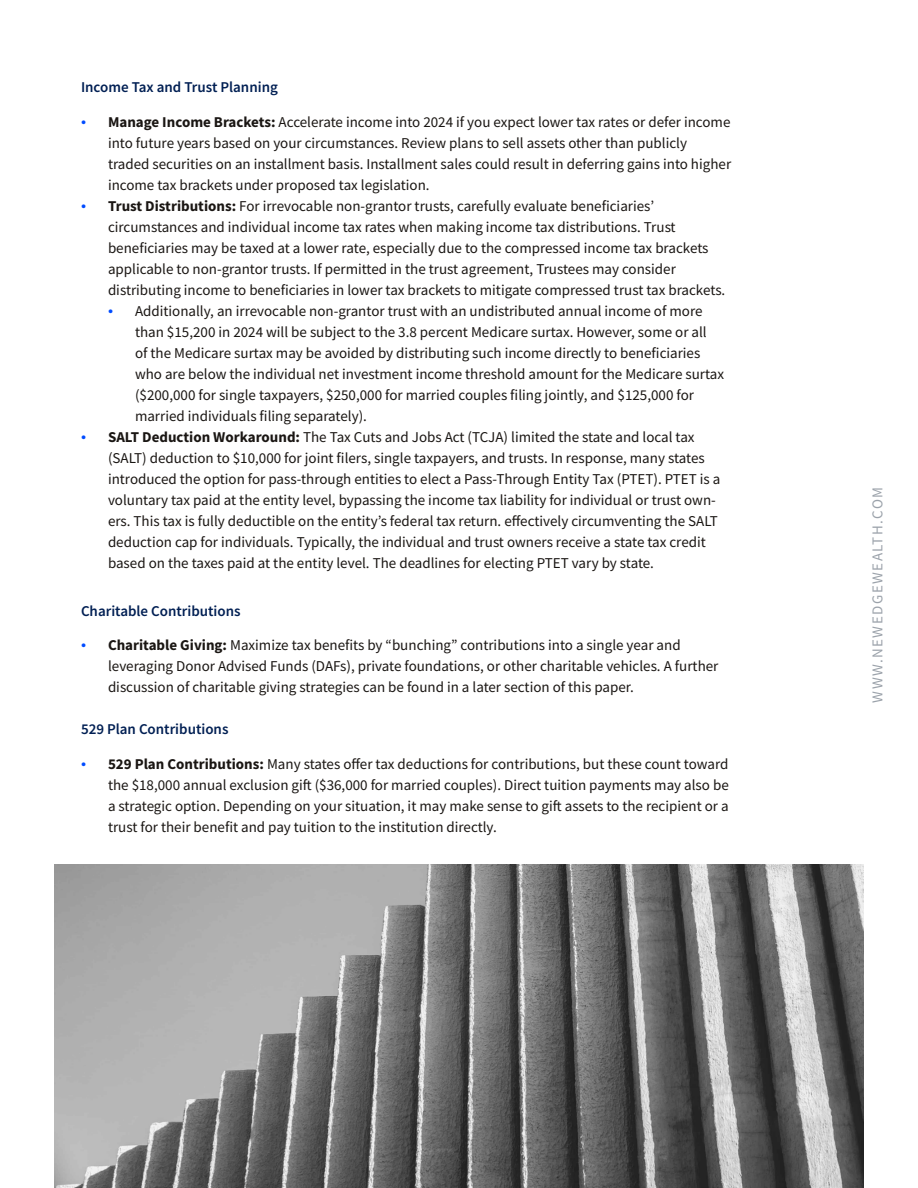
<style>
.page{position:relative;width:918px;height:1188px;background:#fff}
.page>*{position:absolute;margin:0;border:0;box-sizing:border-box;transform-origin:0 0}
.t1{font:15px/21px "Source Sans Pro";color:#1a1613}
.t2{font:600 15px "Source Sans Pro";color:#011f53}
.t3{font:15px "Source Sans Pro";letter-spacing:.1em;color:#9ba2aa}
.s1{font-family:"Myriad Pro";font-size:18px;color:#004cff}
.s2{font-weight:700}
</style>
<div class="page">
<img style="left:54px;top:864px;width:810px;height:324px">
<p class="t2" style="left:81px;top:78px;width:198px">Income Tax and Trust Planning</p>
<p class="t1" style="left:108px;top:111px;width:625px;text-indent:-27px"><span class="s1">•</span> <span class="s2">Manage Income Brackets:</span> Accelerate income into 2024 if you expect lower tax rates or defer income into future years based on your circumstances. Review plans to sell assets other than publicly traded securities on an installment basis. Installment sales could result in deferring gains into higher income tax brackets under proposed tax legislation.</p>
<p class="t1" style="left:108px;top:195px;width:619px;text-indent:-27px"><span class="s1">•</span> <span class="s2">Trust Distributions:</span> For irrevocable non-grantor trusts, carefully evaluate beneficiaries’ circumstances and individual income tax rates when making income tax distributions. Trust beneficiaries may be taxed at a lower rate, especially due to the compressed income tax brackets applicable to non-grantor trusts. If permitted in the trust agreement, Trustees may consider distributing income to beneficiaries in lower tax brackets to mitigate compressed trust tax brackets.</p>
<p class="t1" style="left:135px;top:300px;width:591px;text-indent:-27px"><span class="s1">•</span> Additionally, an irrevocable non-grantor trust with an undistributed annual income of more than $15,200 in 2024 will be subject to the 3.8 percent Medicare surtax. However, some or all<br>of the Medicare surtax may be avoided by distributing such income directly to beneficiaries who are below the individual net investment income threshold amount for the Medicare surtax ($200,000 for single taxpayers, $250,000 for married couples filing jointly, and $125,000 for married individuals filing separately).</p>
<p class="t1" style="left:108px;top:426px;width:614px;text-indent:-27px"><span class="s1">•</span> <span class="s2">SALT Deduction Workaround:</span> The Tax Cuts and Jobs Act (TCJA) limited the state and local tax (SALT) deduction to $10,000 for joint filers, single taxpayers, and trusts. In response, many states introduced the option for pass-through entities to elect a Pass-Through Entity Tax (PTET). PTET is a voluntary tax paid at the entity level, bypassing the income tax liability for individual or trust own&shy;ers. This tax is fully deductible on the entity’s federal tax return. effectively circumventing the SALT deduction cap for individuals. Typically, the individual and trust owners receive a state tax credit based on the taxes paid at the entity level. The deadlines for electing PTET vary by state.</p>
<p class="t2" style="left:81px;top:601px;width:161px">Charitable Contributions</p>
<p class="t1" style="left:108px;top:635px;width:612px;text-indent:-27px"><span class="s1">•</span> <span class="s2">Charitable Giving:</span> Maximize tax benefits by “bunching” contributions into a single year and leveraging Donor Advised Funds (DAFs), private foundations, or other charitable vehicles. A further discussion of charitable giving strategies can be found in a later section of this paper.</p>
<p class="t2" style="left:81px;top:720px;width:149px">529 Plan Contributions</p>
<p class="t1" style="left:108px;top:753px;width:622px;text-align:justify;text-indent:-27px"><span class="s1">•</span> <span class="s2">529 Plan Contributions:</span> Many states offer tax deductions for contributions, but these count toward the $18,000 annual exclusion gift ($36,000 for married couples). Direct tuition payments may also be a strategic option. Depending on your situation, it may make sense to gift assets to the recipient or a trust for their benefit and pay tuition to the institution directly.</p>
<p class="t3" style="left:868px;top:703px;width:218px;rotate:-90deg">WWW.NEWEDGEWEALTH.COM</p>
</div>
